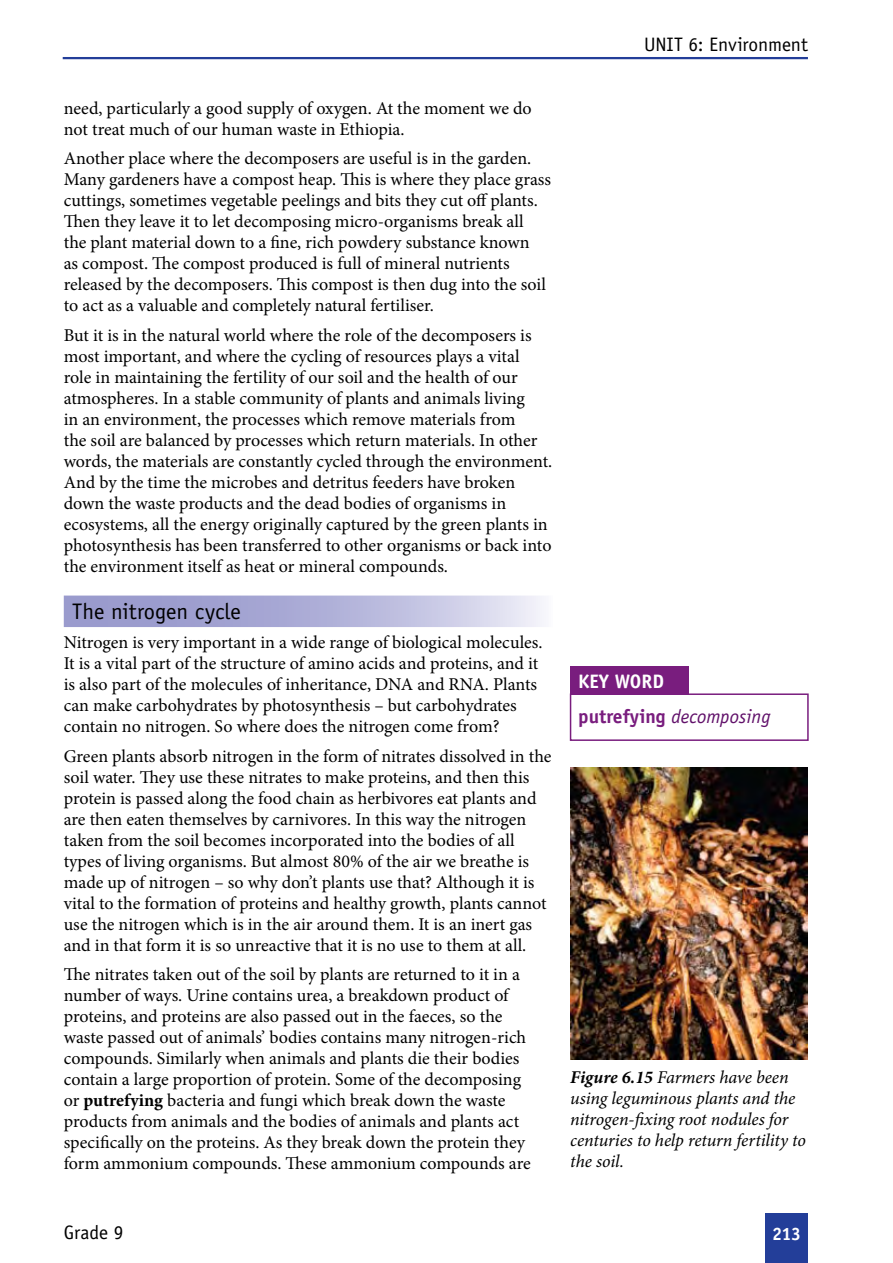
<style>
.page{position:relative;width:893px;height:1263px;background:#fff}
.page>*{position:absolute;margin:0;border:0;box-sizing:border-box;transform-origin:0 0}
.t1{font:22.5px "Officina Sans Std";letter-spacing:-.005em;color:#000}
.t2{font:italic 19.5px/35.2px "Officina Sans Std";color:#61116a}
.t3{font:19.5px "Officina Sans Std";letter-spacing:-.005em;color:#000}
.t4{font:18px/21px "Minion Pro";letter-spacing:-.005em;color:#000}
.t5{font:italic 18px/21px "Minion Pro";letter-spacing:-.01em;color:#000}
.t6{font:700 18px "Officina Sans Std";color:#fff}
.s1{font-weight:700}
.s2{font-weight:700;font-style:normal;color:#fff}
.s3{font-weight:700;font-style:normal;color:#791d7e}
</style>
<div class="page">
<div style="left:765px;top:1213px;width:43px;height:50px;background:#233e99"></div>
<hr style="left:63px;top:57px;width:745px;height:2px;background:#233e99">
<div style="left:570px;top:693px;width:239px;height:48px;background:#fff;border:2px solid #791d7e"></div>
<div style="left:570px;top:666px;width:118px;height:29px;background:#791d7e"></div>
<img style="left:570px;top:767px;width:238px;height:292px">
<svg style="left:64px;top:595px;width:478px;height:32px;background:#b5b5db"></svg>
<p class="t3" style="left:644px;top:33px;width:165px">UNIT 6: Environment</p>
<p class="t4" style="left:64px;top:98px;width:469px">need, particularly a good supply of oxygen. At the moment we do not treat much of our human waste in Ethiopia.</p>
<p class="t4" style="left:64px;top:148px;width:489px">Another place where the decomposers are useful is in the garden.<br>Many gardeners have a compost heap. This is where they place grass cuttings, sometimes vegetable peelings and bits they cut off plants.<br>Then they leave it to let decomposing micro-organisms break all<br>the plant material down to a fine, rich powdery substance known<br>as compost. The compost produced is full of mineral nutrients released by the decomposers. This compost is then dug into the soil to act as a valuable and completely natural fertiliser.</p>
<p class="t4" style="left:64px;top:325px;width:490px">But it is in the natural world where the role of the decomposers is most important, and where the cycling of resources plays a vital<br>role in maintaining the fertility of our soil and the health of our atmospheres. In a stable community of plants and animals living<br>in an environment, the processes which remove materials from<br>the soil are balanced by processes which return materials. In other words, the materials are constantly cycled through the environment.<br>And by the time the microbes and detritus feeders have broken down the waste products and the dead bodies of organisms in ecosystems, all the energy originally captured by the green plants in photosynthesis has been transferred to other organisms or back into the environment itself as heat or mineral compounds.</p>
<p class="t1" style="left:72px;top:598px;width:170px">The nitrogen cycle</p>
<p class="t4" style="left:64px;top:632px;width:480px">Nitrogen is very important in a wide range of biological molecules.<br>It is a vital part of the structure of amino acids and proteins, and it is also part of the molecules of inheritance, DNA and RNA. Plants can make carbohydrates by photosynthesis – but carbohydrates contain no nitrogen. So where does the nitrogen come from?</p>
<p class="t4" style="left:64px;top:745px;width:489px">Green plants absorb nitrogen in the form of nitrates dissolved in the soil water. They use these nitrates to make proteins, and then this protein is passed along the food chain as herbivores eat plants and are then eaten themselves by carnivores. In this way the nitrogen taken from the soil becomes incorporated into the bodies of all types of living organisms. But almost 80% of the air we breathe is made up of nitrogen – so why don’t plants use that? Although it is vital to the formation of proteins and healthy growth, plants cannot use the nitrogen which is in the air around them. It is an inert gas and in that form it is so unreactive that it is no use to them at all.</p>
<p class="t4" style="left:64px;top:964px;width:468px">The nitrates taken out of the soil by plants are returned to it in a number of ways. Urine contains urea, a breakdown product of proteins, and proteins are also passed out in the faeces, so the waste passed out of animals’ bodies contains many nitrogen-rich compounds. Similarly when animals and plants die their bodies contain a large proportion of protein. Some of the decomposing or <span class="s1">putrefying</span> bacteria and fungi which break down the waste products from animals and the bodies of animals and plants act specifically on the proteins. As they break down the protein they form ammonium compounds. These ammonium compounds are</p>
<p class="t2" style="left:578px;top:664px;width:194px"><span class="s2">KEY WORD<br></span><span class="s3">putrefying</span> decomposing</p>
<p class="t5" style="left:570px;top:1067px;width:237px"><span class="s1">Figure 6.15</span> Farmers have been using leguminous plants and the nitrogen-fixing root nodules for centuries to help return fertility to the soil.</p>
<p class="t3" style="left:64px;top:1221px;width:61px">Grade 9</p>
<p class="t6" style="left:772px;top:1222px;width:31px">213</p>
</div>
